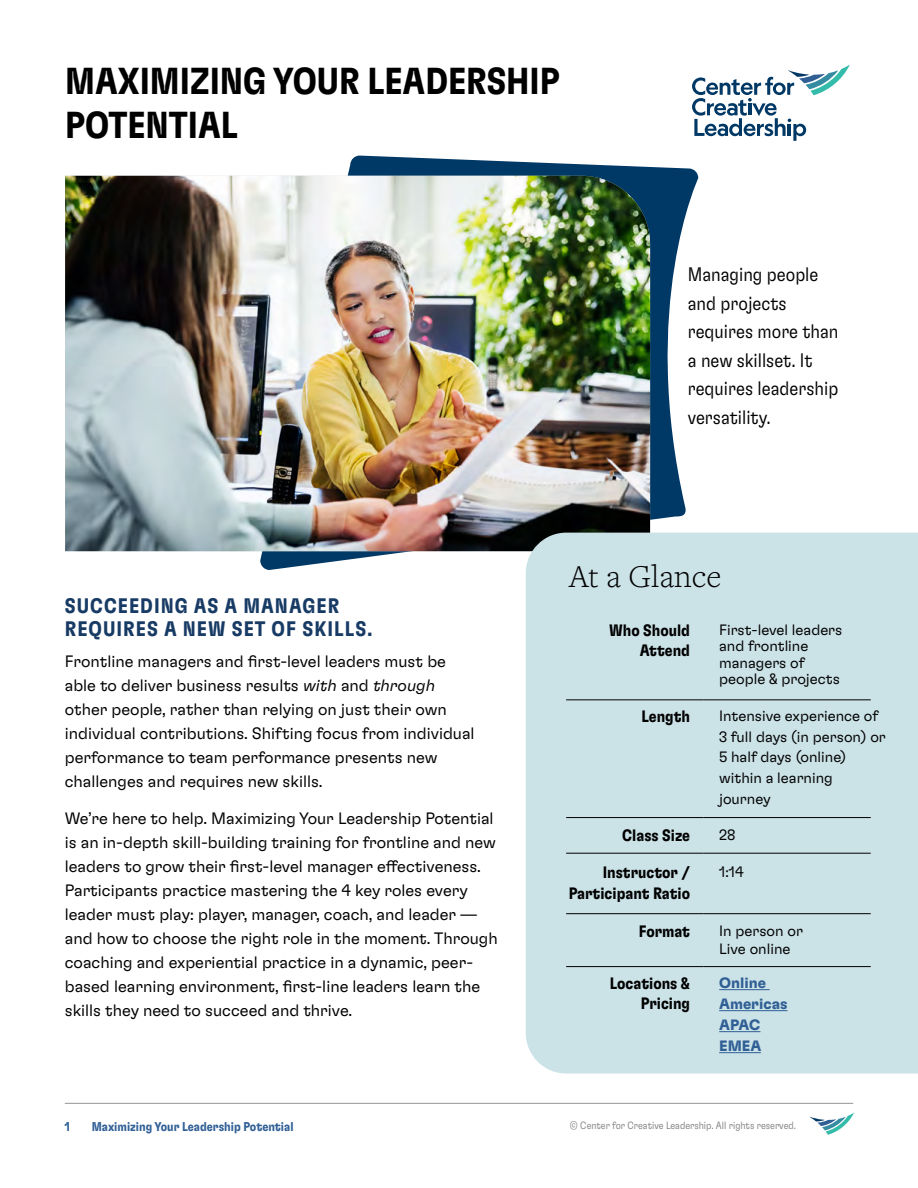
<style>
.page{position:relative;width:918px;height:1188px;background:#fff}
.page>*{position:absolute;margin:0;border:0;box-sizing:border-box;transform-origin:0 0}
.t1{font:700 condensed 37.5px/43.5px "GT Flexa";color:#000}
.GT_Flexa{font:300 33px "Freight Text Pro";color:#000}
.t2{font:700 condensed 21px/22.5px "GT Flexa";letter-spacing:.05em;color:#183b65}
.Pull_Quote_2__Black{font:300 condensed 19.5px/28.5px "GT Flexa";color:#000}
.Body_Text{font:300 16.5px/24px "GT Flexa";color:#000}
.t3{font:700 condensed 16.5px/19.8px "GT Flexa";color:#000;text-align:right}
.At_A_Glance__Light-Left_Aligned{font:300 15px/16.5px "GT Flexa";color:#000}
.At_A_Glance__Light-Left_Aligned-2{font:700 15px "GT Flexa";color:#305f95}
.t4{font:700 condensed 12.75px "GT Flexa";color:#2f5f95}
.t5{font:300 condensed 10.5px "GT Flexa";color:#808285}
.s1{font-style:italic}
</style>
<div class="page">
<hr style="left:65px;top:1103px;width:788px;height:1px;background:#939598">
<svg style="left:810px;top:1113px;width:44px;height:22px"></svg>
<svg style="left:260px;top:155px;width:438px;height:415px"></svg>
<img style="left:65px;top:176px;width:585px;height:375px">
<div style="left:526px;top:533px;width:392px;height:541px;background:#cbe2e7"></div>
<svg style="left:692px;top:65px;width:158px;height:76px"></svg>
<hr style="left:566px;top:817px;width:137px;height:1px;background:#000">
<hr style="left:703px;top:817px;width:168px;height:1px;background:#000">
<hr style="left:566px;top:853px;width:137px;height:1px;background:#000">
<hr style="left:703px;top:853px;width:168px;height:1px;background:#000">
<hr style="left:566px;top:699px;width:137px;height:1px;background:#000">
<hr style="left:703px;top:699px;width:168px;height:1px;background:#000">
<hr style="left:566px;top:913px;width:137px;height:1px;background:#000">
<hr style="left:703px;top:913px;width:168px;height:1px;background:#000">
<hr style="left:566px;top:966px;width:137px;height:1px;background:#000">
<hr style="left:703px;top:966px;width:168px;height:1px;background:#000">
<hr style="left:719px;top:989px;width:51px;height:1px;background:#305f95">
<hr style="left:719px;top:1010px;width:69px;height:1px;background:#305f95">
<hr style="left:719px;top:1031px;width:41px;height:1px;background:#305f95">
<hr style="left:719px;top:1052px;width:42px;height:1px;background:#305f95">
<p class="t1" style="left:65px;top:58px;width:496px">MAXIMIZING YOUR LEADERSHIP<br>POTENTIAL</p>
<p class="Pull_Quote_2__Black" style="left:688px;top:259px;width:152px">Managing people and projects requires more than a new skillset. It requires leadership versatility.</p>
<h1 class="t2" style="left:65px;top:594px;width:310px">SUCCEEDING AS A MANAGER<br>REQUIRES A NEW SET OF SKILLS.</h1>
<p class="Body_Text" style="left:65px;top:648px;width:411px">Frontline managers and first-level leaders must be able to deliver business results <span class="s1">with</span> and <span class="s1">through </span>other people, rather than relying on just their own individual contributions. Shifting focus from individual performance to team performance presents new challenges and requires new skills.</p>
<p class="Body_Text" style="left:65px;top:806px;width:434px">We’re here to help. Maximizing Your Leadership Potential is an in-depth skill-building training for frontline and new leaders to grow their first-level manager effectiveness.<br>Participants practice mastering the 4 key roles every leader must play: player, manager, coach, and leader — and how to choose the right role in the moment. Through coaching and experiential practice in a dynamic, peer&shy;based learning environment, first-line leaders learn the skills they need to succeed and thrive.</p>
<p class="GT_Flexa" style="left:569px;top:555px;width:154px">At a Glance</p>
<p class="t3" style="left:609px;top:620px;width:82px">Who Should<br>Attend</p>
<p class="At_A_Glance__Light-Left_Aligned" style="left:719px;top:621px;width:125px">First-level leaders and frontline managers of</p>
<p class="At_A_Glance__Light-Left_Aligned" style="left:719px;top:670px;width:122px">people &amp; projects</p>
<p class="At_A_Glance__Light-Left_Aligned" style="left:719px;top:707px;width:161px">Intensive experience of</p>
<p class="At_A_Glance__Light-Left_Aligned" style="left:719px;top:727px;width:168px">3 full days (in person) or</p>
<p class="At_A_Glance__Light-Left_Aligned" style="left:719px;top:748px;width:129px">5 half days (online)</p>
<p class="At_A_Glance__Light-Left_Aligned" style="left:719px;top:769px;width:115px">within a learning</p>
<p class="At_A_Glance__Light-Left_Aligned" style="left:719px;top:790px;width:53px">journey</p>
<p class="At_A_Glance__Light-Left_Aligned" style="left:719px;top:826px;width:18px">28</p>
<p class="At_A_Glance__Light-Left_Aligned" style="left:719px;top:863px;width:26px">1:14</p>
<p class="t3" style="left:642px;top:706px;width:50px">Length</p>
<p class="t3" style="left:622px;top:825px;width:69px">Class Size</p>
<p class="t3" style="left:569px;top:861px;width:123px;line-height:21px">Instructor /<br>Participant Ratio</p>
<p class="t3" style="left:639px;top:921px;width:53px">Format</p>
<p class="t3" style="left:610px;top:973px;width:82px">Locations &amp;<br>Pricing</p>
<p class="At_A_Glance__Light-Left_Aligned" style="left:719px;top:922px;width:85px">In person or</p>
<p class="At_A_Glance__Light-Left_Aligned" style="left:719px;top:940px;width:73px">Live online</p>
<p class="At_A_Glance__Light-Left_Aligned-2" style="left:719px;top:973px;width:48px">Online</p>
<p class="At_A_Glance__Light-Left_Aligned-2" style="left:719px;top:994px;width:70px">Americas</p>
<p class="At_A_Glance__Light-Left_Aligned-2" style="left:719px;top:1015px;width:43px">APAC</p>
<p class="At_A_Glance__Light-Left_Aligned-2" style="left:719px;top:1036px;width:44px">EMEA</p>
<p class="t4" style="left:65px;top:1118px;width:7px">1</p>
<p class="t4" style="left:92px;top:1118px;width:203px">Maximizing Your Leadership Potential</p>
<p class="t5" style="left:570px;top:1119px;width:228px">© Center for Creative Leadership. All rights reserved.</p>
</div>
